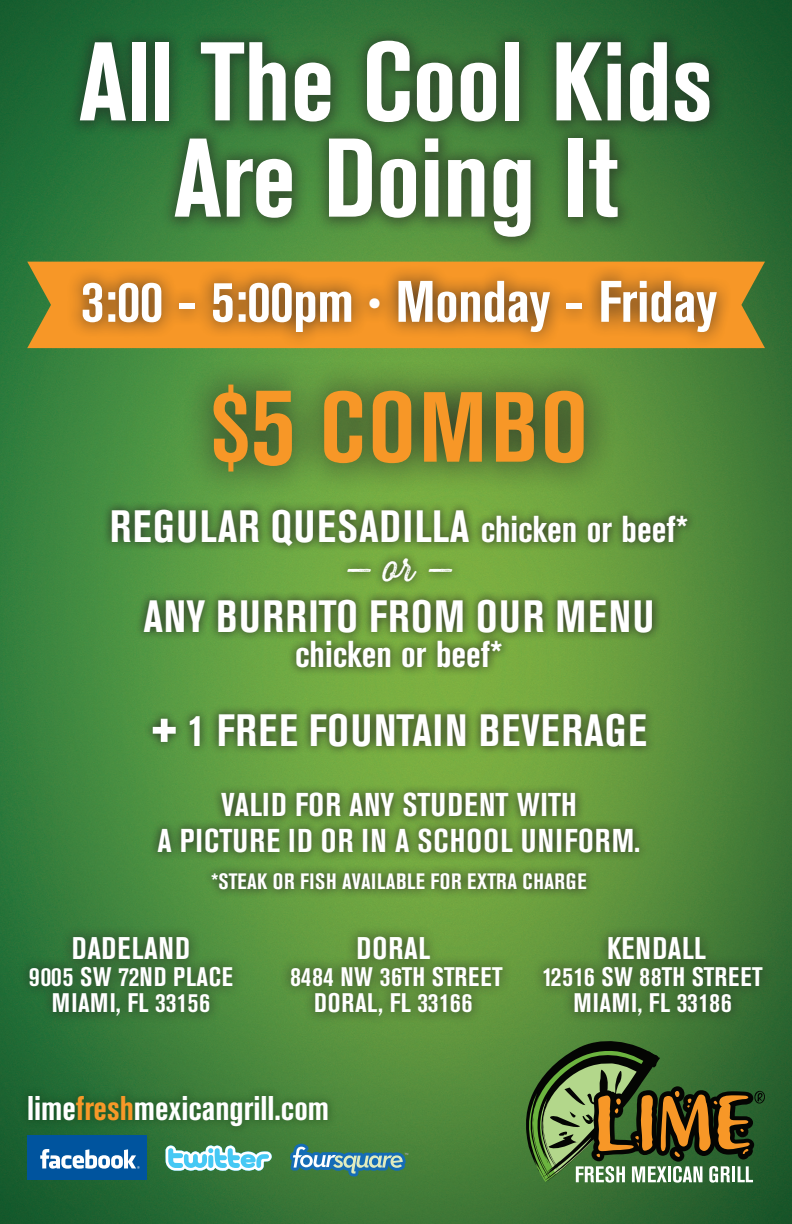
<style>
.page{position:relative;width:792px;height:1224px;background:#fff}
.page>*{position:absolute;margin:0;border:0;box-sizing:border-box;transform-origin:0 0}
.t1{font:700 condensed 110.6px/96.3px "Akzidenz Grotesk BE";color:#fff;text-align:center}
.t2{font:700 condensed 98.5px "Akzidenz Grotesk BE";letter-spacing:.035em;color:#f79727}
.t3{font:700 condensed 57.9px "Akzidenz Grotesk BE";color:#fff}
.t4{font:700 condensed 44.8px "Akzidenz Grotesk BE";letter-spacing:.035em;color:#fff}
.t5{font:700 condensed 37.1px "Akzidenz Grotesk BE";color:#fff}
.t6{font:37.1px "Thirsty Rough Lt Two";color:#fff}
.t7{font:700 condensed 34px "Akzidenz Grotesk BE";color:#fff}
.t8{font:700 condensed 32.7px/35.3px "Akzidenz Grotesk BE";letter-spacing:.035em;color:#fff;text-align:center}
.t9{font:700 condensed 31.1px "Akzidenz Grotesk BE";letter-spacing:.02em;color:#fff}
.t10{font:700 condensed 26.6px/26.6px "Akzidenz Grotesk BE";letter-spacing:.02em;color:#fff;text-align:center}
.t11{font:700 condensed 22.1px "Akzidenz Grotesk BE";letter-spacing:.02em;color:#fff}
.s1{font-size:38.7px}
.s2{font-size:111.6px}
.s3{font-size:37.1px}
.s4{font-weight:800;font-size:53px}
.s5{color:#f79828}
</style>
<div class="page">
<img style="left:0;top:0;width:792px;height:1224px">
<svg style="left:27px;top:262px;width:738px;height:86px;fill:#f79727"></svg>
<div style="left:102px;top:501px;width:594px;height:398px;background:#231f20;opacity:.9"></div>
<div style="left:66px;top:264px;width:667px;height:85px;background:#231f20;opacity:.85"></div>
<div style="left:65px;top:26px;width:662px;height:228px;background:#231f20;opacity:.5"></div>
<div style="left:27px;top:1136px;width:120px;height:44px;background:#00549e"></div>
<svg style="left:40px;top:1149px;width:100px;height:20px"></svg>
<svg style="left:290px;top:1144px;width:118px;height:33px"></svg>
<svg style="left:168px;top:1145px;width:104px;height:26px"></svg>
<div style="left:19px;top:1086px;width:318px;height:50px;background:#0e2f0f;opacity:.25"></div>
<svg style="left:526px;top:1041px;width:239px;height:142px"></svg>
<div style="left:182px;top:355px;width:435px;height:146px;background:#231f20;opacity:.95"></div>
<div style="left:18px;top:925px;width:226px;height:102px;background:#231f20;opacity:.75"></div>
<div style="left:279px;top:925px;width:235px;height:102px;background:#231f20;opacity:.75"></div>
<div style="left:533px;top:925px;width:241px;height:102px;background:#231f20;opacity:.75"></div>
<h1 class="t1" style="left:79px;top:35px;width:636px">All The Cool Kids<br>Are Doing It</h1>
<h3 class="t3" style="left:81px;top:269px;width:637px">3:00 - 5:00pm <span class="s1">•</span> Monday - Friday</h3>
<h2 class="t2" style="left:210px;top:371px;width:380px">$<span class="s2">5</span> COMBO</h2>
<h3 class="t4" style="left:110px;top:501px;width:580px">REGULAR QUESADILLA <span class="s3">chicken or beef*</span></h3>
<h3 class="t6" style="left:342px;top:542px;width:114px">— or —</h3>
<h3 class="t4" style="left:143px;top:591px;width:513px">ANY BURRITO FROM OUR MENU</h3>
<h3 class="t5" style="left:295px;top:633px;width:209px">chicken or beef*</h3>
<h3 class="t4" style="left:151px;top:705px;width:497px"><span class="s4">+</span> 1 FREE FOUNTAIN BEVERAGE</h3>
<p class="t8" style="left:157px;top:788px;width:484px">VALID FOR ANY STUDENT WITH<br>A PICTURE ID OR IN A SCHOOL UNIFORM.</p>
<p class="t11" style="left:211px;top:869px;width:377px">*STEAK OR FISH AVAILABLE FOR EXTRA CHARGE</p>
<p class="t9" style="left:72px;top:931px;width:120px">DADELAND</p>
<p class="t10" style="left:29px;top:964px;width:205px">9005 SW 72ND PLACE<br>MIAMI, FL 33156</p>
<p class="t9" style="left:356px;top:931px;width:75px">DORAL</p>
<p class="t10" style="left:290px;top:964px;width:214px">8484 NW 36TH STREET<br>DORAL, FL 33166</p>
<p class="t7" style="left:27px;top:1089px;width:304px">lime<span class="s5">fresh</span>mexicangrill.com</p>
<p class="t9" style="left:607px;top:931px;width:100px">KENDALL</p>
<p class="t10" style="left:543px;top:964px;width:222px">12516 SW 88TH STREET<br>MIAMI, FL 33186</p>
</div>
